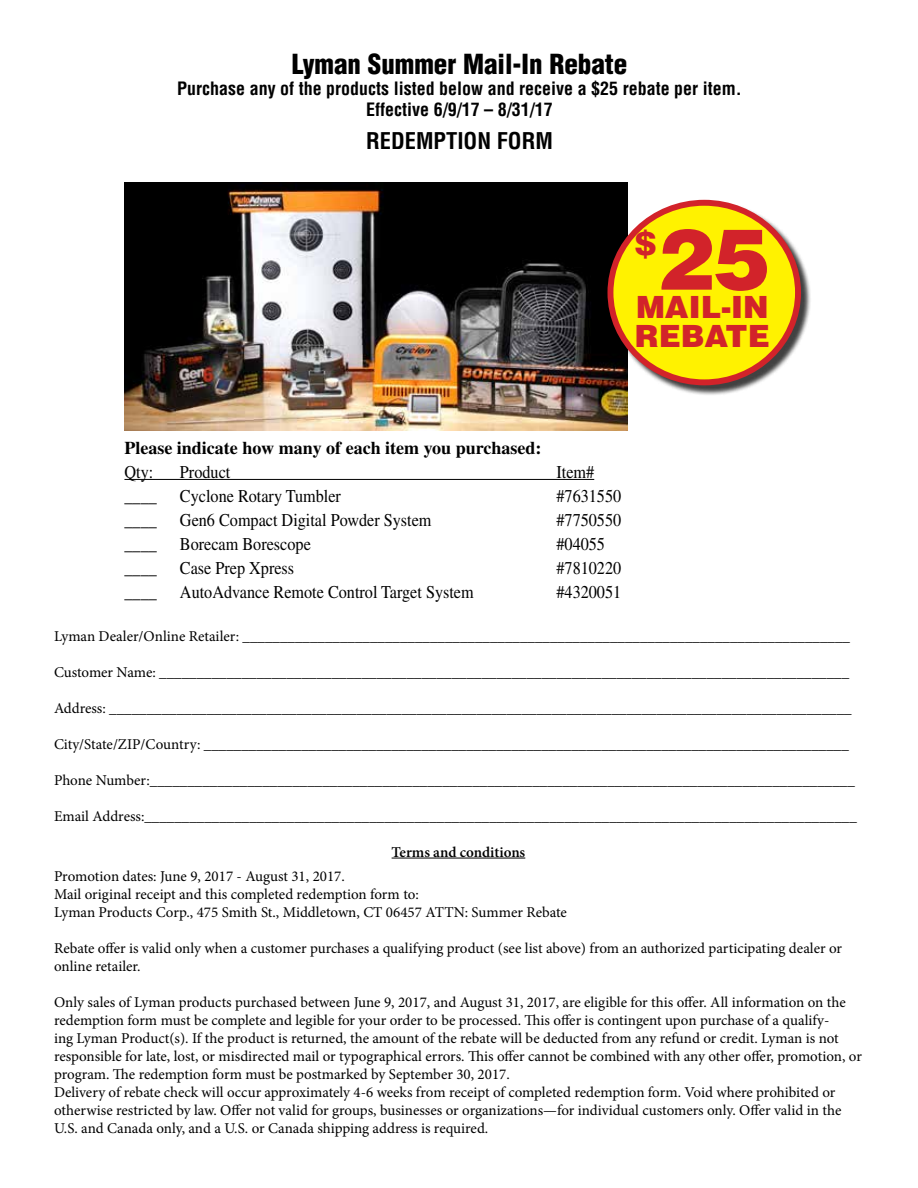
<style>
.page{position:relative;width:918px;height:1188px;background:#fff}
.page>*{position:absolute;margin:0;border:0;box-sizing:border-box;transform-origin:0 0}
.t1{font:900 84.75px "Helvetica";color:#d2232a}
.t2{font:900 32.7px "Helvetica";color:#d2232a}
.t3{font:900 30.6px/28.7px "Helvetica";color:#d2232a}
.t4{font:900 condensed 27px "Helvetica";color:#000}
.t5{font:700 condensed 22.5px "Helvetica";color:#000}
.t6{font:18px "Times";color:#000;scale:.9 1}
.t7{font:700 condensed 18px/21px "Helvetica";color:#000;text-align:center}
.t8{font:700 18px/24px "Times";color:#000}
.t9{font:15px/18px "Minion Pro";color:#000}
.t10{font:600 15px "Minion Pro";letter-spacing:-.005em;color:#000}
.s1{font-weight:400}
</style>
<div class="page">
<hr style="left:124px;top:479px;width:470px;height:1px;background:#000">
<hr style="left:392px;top:858px;width:133px;height:1px;background:#000">
<img style="left:124px;top:183px;width:503px;height:248px">
<div style="left:609px;top:201px;width:202px;height:195px;background:#000;opacity:.75"></div>
<div style="left:610px;top:203px;width:188px;height:179px;background:#fff200;border-radius:50%"></div>
<div style="left:607px;top:200px;width:194px;height:185px;border:6px solid #d2232a;border-radius:50%"></div>
<p class="t4" style="left:292px;top:48px;width:337px">Lyman Summer Mail-In Rebate</p>
<p class="t7" style="left:177px;top:78px;width:566px">Purchase any of the products listed below and receive a $25 rebate per item.<br>Effective 6/9/17 – 8/31/17</p>
<p class="t5" style="left:366px;top:127px;width:188px">REDEMPTION FORM</p>
<p class="t2" style="left:635px;top:221px;width:23px">$</p>
<p class="t1" style="left:657px;top:204px;width:115px">25</p>
<p class="t3" style="left:635px;top:292px;width:137px">MAIL-IN<br>REBATE</p>
<p class="t8" style="left:124px;top:435px;width:419px">Please indicate how many of each item you purchased:<br><span class="s1">Qty:</span></p>
<p class="t6" style="left:180px;top:461px;width:57px">Product</p>
<p class="t6" style="left:556px;top:461px;width:43px">Item#</p>
<p class="t6" style="left:124px;top:485px;width:38px">____</p>
<p class="t6" style="left:124px;top:509px;width:38px">____</p>
<p class="t6" style="left:124px;top:533px;width:38px">____</p>
<p class="t6" style="left:124px;top:557px;width:38px">____</p>
<p class="t6" style="left:180px;top:485px;width:180px">Cyclone Rotary Tumbler</p>
<p class="t6" style="left:556px;top:485px;width:74px">#7631550</p>
<p class="t6" style="left:180px;top:509px;width:281px">Gen6 Compact Digital Powder System</p>
<p class="t6" style="left:556px;top:509px;width:74px">#7750550</p>
<p class="t6" style="left:180px;top:533px;width:147px">Borecam Borescope</p>
<p class="t6" style="left:556px;top:533px;width:56px">#04055</p>
<p class="t6" style="left:180px;top:557px;width:128px">Case Prep Xpress</p>
<p class="t6" style="left:556px;top:557px;width:74px">#7810220</p>
<p class="t6" style="left:180px;top:581px;width:328px">AutoAdvance Remote Control Target System</p>
<p class="t6" style="left:556px;top:581px;width:74px">#4320051</p>
<p class="t9" style="left:54px;top:627px;width:798px">Lyman Dealer/Online Retailer: _________________________________________________________________________________</p>
<p class="t9" style="left:54px;top:663px;width:797px">Customer Name: ____________________________________________________________________________________________</p>
<p class="t9" style="left:54px;top:699px;width:799px">Address: ___________________________________________________________________________________________________</p>
<p class="t9" style="left:54px;top:735px;width:796px">City/State/ZIP/Country: ______________________________________________________________________________________</p>
<p class="t9" style="left:54px;top:771px;width:802px">Phone Number:______________________________________________________________________________________________</p>
<p class="t9" style="left:54px;top:807px;width:804px">Email Address:_______________________________________________________________________________________________</p>
<p class="t10" style="left:392px;top:841px;width:135px">Terms and conditions</p>
<p class="t9" style="left:54px;top:867px;width:514px">Promotion dates: June 9, 2017 - August 31, 2017.<br>Mail original receipt and this completed redemption form to:<br>Lyman Products Corp., 475 Smith St., Middletown, CT 06457 ATTN: Summer Rebate</p>
<p class="t9" style="left:54px;top:939px;width:790px">Rebate offer is valid only when a customer purchases a qualifying product (see list above) from an authorized participating dealer or online retailer.</p>
<p class="t9" style="left:54px;top:993px;width:809px">Only sales of Lyman products purchased between June 9, 2017, and August 31, 2017, are eligible for this offer. All information on the redemption form must be complete and legible for your order to be processed. This offer is contingent upon purchase of a qualify-<br>ing Lyman Product(s). If the product is returned, the amount of the rebate will be deducted from any refund or credit. Lyman is not responsible for late, lost, or misdirected mail or typographical errors. This offer cannot be combined with any other offer, promotion, or program. The redemption form must be postmarked by September 30, 2017.<br>Delivery of rebate check will occur approximately 4-6 weeks from receipt of completed redemption form. Void where prohibited or otherwise restricted by law. Offer not valid for groups, businesses or organizations—for individual customers only. Offer valid in the U.S. and Canada only, and a U.S. or Canada shipping address is required.</p>
<p class="t6" style="left:124px;top:581px;width:38px">____</p>
</div>
